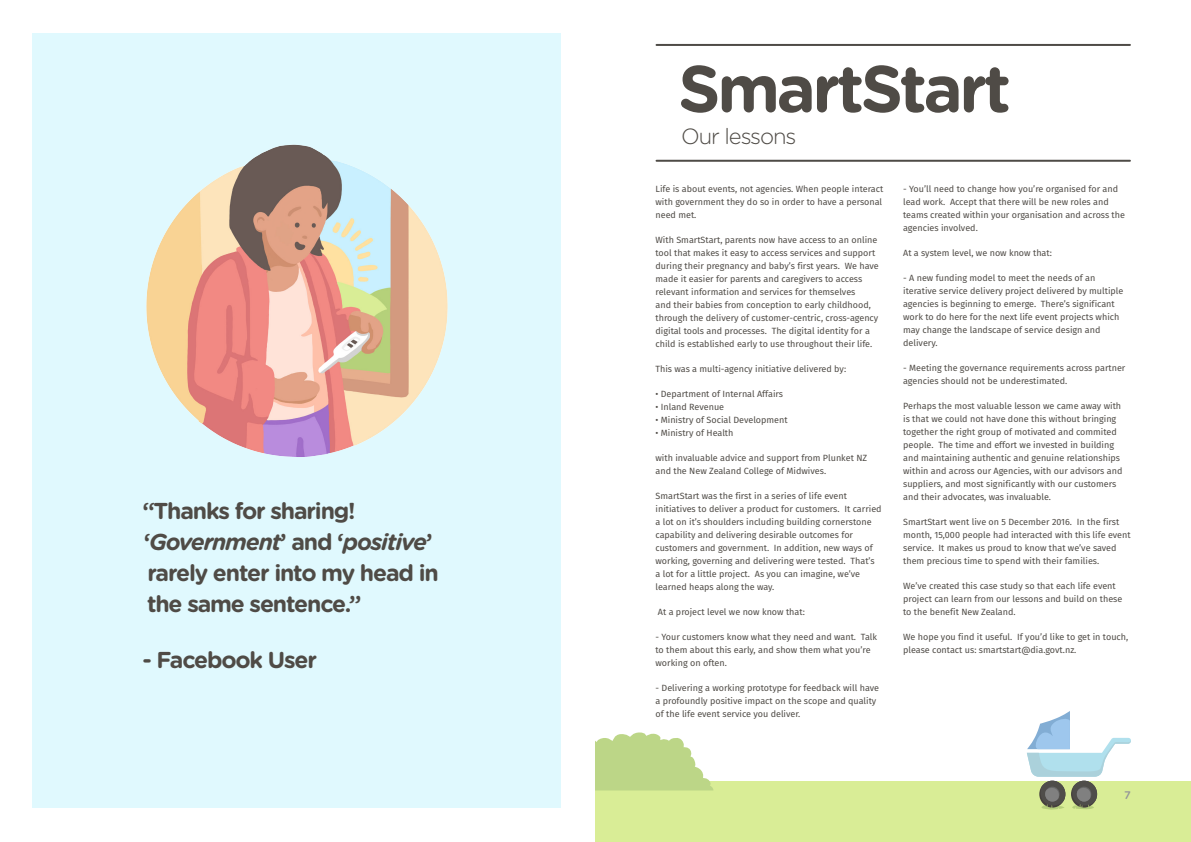
<style>
.page{position:relative;width:1191px;height:842px;background:#fff}
.page>*{position:absolute;margin:0;border:0;box-sizing:border-box;transform-origin:0 0}
.H2_-_desktop{font:700 66px "Gotham Rounded";letter-spacing:-.05em;color:#4f4b46}
.H2_-_desktop-2{font:700 23px/31px "Gotham Rounded";letter-spacing:-.05em;color:#4f4b46}
.H2_-_desktop-3{font:300 22px "Gotham Rounded";letter-spacing:-.05em;color:#4f4b46}
.t1{font:500 11px "Gotham Rounded";color:#939598}
.Link_-_blue_-_in_but{font:9px/13px "Fira Sans";color:#4f4b46}
.s1{font-style:italic}
</style>
<div class="page">
<div style="left:595px;top:782px;width:596px;height:60px;background:#d9ed96"></div>
<hr style="left:656px;top:44px;width:474px;height:2px;background:#4e4b46">
<hr style="left:656px;top:160px;width:474px;height:2px;background:#4e4b46">
<svg style="left:595px;top:732px;width:118px;height:58px"></svg>
<div style="left:32px;top:33px;width:528px;height:774px;background:#e0f9fe"></div>
<svg style="left:1026px;top:711px;width:105px;height:99px"></svg>
<img style="left:146px;top:144px;width:302px;height:313px">
<p class="H2_-_desktop-2" style="left:142px;top:494px;width:298px">“Thanks for sharing! ‘<span class="s1">Government</span>’ and ‘<span class="s1">positive</span>’ rarely enter into my head in the same sentence.”</p>
<p class="H2_-_desktop-2" style="left:143px;top:643px;width:176px">- Facebook User</p>
<p class="H2_-_desktop" style="left:678px;top:40px;width:334px">SmartStart</p>
<p class="H2_-_desktop-3" style="left:681px;top:122px;width:117px">Our lessons</p>
<p class="Link_-_blue_-_in_but" style="left:655px;top:182px;width:229px">Life is about events, not agencies. When people interact with government they do so in order to have a personal need met.</p>
<p class="Link_-_blue_-_in_but" style="left:655px;top:233px;width:225px">With SmartStart, parents now have access to an online tool that makes it easy to access services and support during their pregnancy and baby’s first years. We have made it easier for parents and caregivers to access relevant information and services for themselves<br>and their babies from conception to early childhood, through the delivery of customer-centric, cross-agency digital tools and processes. The digital identity for a child is established early to use throughout their life.</p>
<p class="Link_-_blue_-_in_but" style="left:655px;top:362px;width:192px">This was a multi-agency initiative delivered by:</p>
<p class="Link_-_blue_-_in_but" style="left:655px;top:387px;width:129px">• Department of Internal Affairs</p>
<p class="Link_-_blue_-_in_but" style="left:655px;top:400px;width:70px">• Inland Revenue</p>
<p class="Link_-_blue_-_in_but" style="left:655px;top:413px;width:134px">• Ministry of Social Development</p>
<p class="Link_-_blue_-_in_but" style="left:655px;top:426px;width:79px">• Ministry of Health</p>
<p class="Link_-_blue_-_in_but" style="left:655px;top:451px;width:213px">with invaluable advice and support from Plunket NZ and the New Zealand College of Midwives.</p>
<p class="Link_-_blue_-_in_but" style="left:655px;top:489px;width:228px">SmartStart was the first in a series of life event initiatives to deliver a product for customers. It carried a lot on it’s shoulders including building cornerstone capability and delivering desirable outcomes for customers and government. In addition, new ways of working, governing and delivering were tested. That’s a lot for a little project. As you can imagine, we’ve learned heaps along the way.</p>
<p class="Link_-_blue_-_in_but" style="left:658px;top:605px;width:148px">At a project level we now know that:</p>
<p class="Link_-_blue_-_in_but" style="left:655px;top:630px;width:223px">- Your customers know what they need and want. Talk to them about this early, and show them what you’re working on often.</p>
<p class="Link_-_blue_-_in_but" style="left:655px;top:681px;width:225px">- Delivering a working prototype for feedback will have a profoundly positive impact on the scope and quality of the life event service you deliver.</p>
<p class="Link_-_blue_-_in_but" style="left:903px;top:182px;width:223px">- You’ll need to change how you’re organised for and lead work. Accept that there will be new roles and teams created within your organisation and across the agencies involved.</p>
<p class="Link_-_blue_-_in_but" style="left:903px;top:246px;width:150px">At a system level, we now know that:</p>
<p class="Link_-_blue_-_in_but" style="left:903px;top:271px;width:222px">- A new funding model to meet the needs of an iterative service delivery project delivered by multiple agencies is beginning to emerge. There’s significant work to do here for the next life event projects which may change the landscape of service design and delivery.</p>
<p class="Link_-_blue_-_in_but" style="left:903px;top:361px;width:224px">- Meeting the governance requirements across partner agencies should not be underestimated.</p>
<p class="Link_-_blue_-_in_but" style="left:903px;top:399px;width:221px">Perhaps the most valuable lesson we came away with is that we could not have done this without bringing together the right group of motivated and commited people. The time and effort we invested in building and maintaining authentic and genuine relationships within and across our Agencies, with our advisors and suppliers, and most significantly with our customers and their advocates, was invaluable.</p>
<p class="Link_-_blue_-_in_but" style="left:903px;top:515px;width:229px">SmartStart went live on 5 December 2016. In the first month, 15,000 people had interacted with this life event service. It makes us proud to know that we’ve saved them precious time to spend with their families.</p>
<p class="Link_-_blue_-_in_but" style="left:903px;top:579px;width:221px">We’ve created this case study so that each life event project can learn from our lessons and build on these to the benefit New Zealand.</p>
<p class="Link_-_blue_-_in_but" style="left:903px;top:630px;width:227px">We hope you find it useful. If you’d like to get in touch, please contact us: smartstart@dia.govt.nz.</p>
<p class="t1" style="left:1124px;top:787px;width:8px">7</p>
</div>
